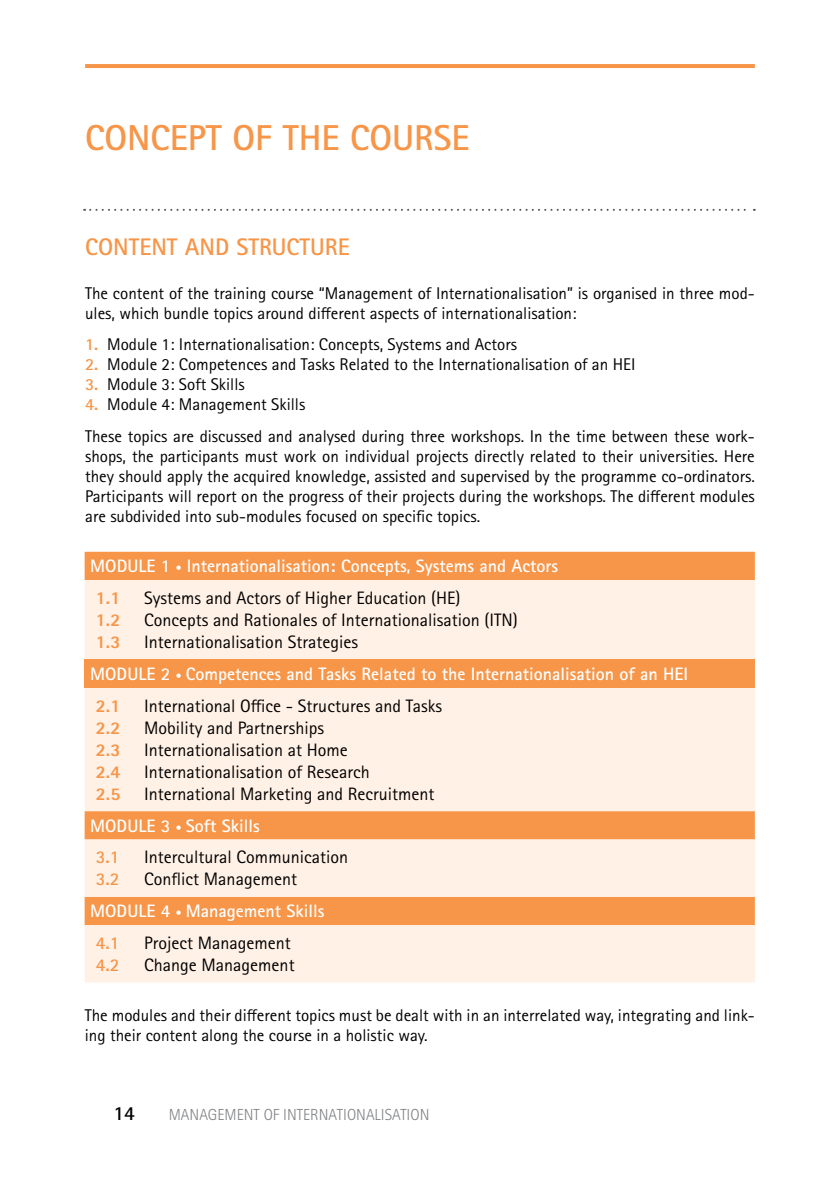
<style>
.page{position:relative;width:840px;height:1191px;background:#fff}
.page>*{position:absolute;margin:0;border:0;box-sizing:border-box;transform-origin:0 0}
.t1{font:700 36px "Rotis Sans Serif Std";color:#f79548}
.t2{font:700 24px "Rotis Sans Serif Std";color:#f79548}
.t3{font:700 20px "Rotis Sans Serif Std";color:#000}
.t4{font:18px/22px "Rotis Sans Serif Std";color:#000}
.t5{font:700 18px/31.8px "Rotis Sans Serif Std";color:#fff}
.t6{font:800 18px/22px "Rotis Sans Serif Std";color:#f79548}
.t7{font:700 18px "Rotis Sans Serif Std";color:#f79548}
.t8{font:17px/20px "Rotis Sans Serif Std";color:#000}
.t9{font:300 16px "Rotis Sans Serif Std";color:#808285}
.s1{font-weight:700;color:#f79548}
.s2{font-weight:300;font-size:12px}
.s3{font-weight:800;color:#f79548}
.s4{color:#f79548}
</style>
<div class="page">
<hr style="left:85px;top:64px;width:669px;height:4px;background:#f79548">
<div style="left:85px;top:552px;width:669px;height:28px;background:#f79548"></div>
<svg style="left:85px;top:580px;width:669px;height:402px;background:#fde3ce"></svg>
<div style="left:85px;top:659px;width:669px;height:29px;background:#f79548"></div>
<svg style="left:84px;top:209px;width:670px;height:2px"></svg>
<h1 class="t1" style="left:85px;top:115px;width:385px">CONCEPT OF THE COURSE</h1>
<h2 class="t2" style="left:85px;top:232px;width:266px">CONTENT AND STRUCTURE</h2>
<p class="t8" style="left:85px;top:283px;width:671px">The content of the training course “Management of Internationalisation” is organised in three mod&shy;ules, which bundle topics around different aspects of internationalisation:</p>
<p class="t8" style="left:85px;top:335px;width:433px"><span class="s1">1.</span> Module 1: Internationalisation: Concepts, Systems and Actors</p>
<p class="t8" style="left:85px;top:355px;width:551px"><span class="s1">2.</span> Module 2: Competences and Tasks Related to the Internationalisation of an HEI</p>
<p class="t8" style="left:85px;top:375px;width:161px"><span class="s1">3.</span> Module 3: Soft Skills</p>
<p class="t8" style="left:85px;top:389px;width:670px;line-height:31.4px"><span class="s1">4.</span> Module 4: Management Skills<br>These topics are discussed and analysed during three workshops. In the time between these work-</p>
<p class="t8" style="left:85px;top:446px;width:671px;text-align:justify">shops, the participants must work on individual projects directly related to their universities. Here they should apply the acquired knowledge, assisted and supervised by the programme co-ordinators.<br>Participants will report on the progress of their projects during the workshops. The different modules are subdivided into sub-modules focused on specific topics.</p>
<p class="t5" style="left:96px;top:550px;width:463px;text-indent:-6px">MODULE 1 <span class="s2">•</span> Internationalisation: Concepts, Systems and Actors<br><span class="s3">1.1</span></p>
<p class="t6" style="left:96px;top:609px;width:26px">1.2<br>1.3</p>
<p class="t4" style="left:144px;top:587px;width:375px">Systems and Actors of Higher Education (HE)<br>Concepts and Rationales of Internationalisation (ITN)<br>Internationalisation Strategies</p>
<p class="t5" style="left:96px;top:658px;width:593px;text-indent:-6px">MODULE 2 <span class="s2">•</span> Competences and Tasks Related to the Internationalisation of an HEI<br><span class="s3">2.1</span></p>
<p class="t6" style="left:96px;top:716px;width:26px;text-align:justify">2.2<br>2.3<br>2.4<br>2.5</p>
<p class="t4" style="left:144px;top:694px;width:299px">International Office - Structures and Tasks Mobility and Partnerships Internationalisation at Home Internationalisation of Research International Marketing and Recruitment</p>
<p class="t5" style="left:96px;top:809px;width:165px;text-indent:-6px">MODULE 3 <span class="s2">•</span> Soft Skills<br><span class="s4">3.1</span></p>
<p class="t7" style="left:96px;top:868px;width:25px">3.2</p>
<p class="t4" style="left:144px;top:846px;width:205px">Intercultural Communication<br>Conflict Management</p>
<p class="t5" style="left:96px;top:895px;width:230px;text-indent:-6px">MODULE 4 <span class="s2">•</span> Management Skills<br><span class="s4">4.1</span></p>
<p class="t7" style="left:96px;top:953px;width:25px">4.2</p>
<p class="t4" style="left:144px;top:932px;width:152px">Project Management<br>Change Management</p>
<p class="t8" style="left:85px;top:1005px;width:671px">The modules and their different topics must be dealt with in an interrelated way, integrating and link&shy;ing their content along the course in a holistic way.</p>
<p class="t3" style="left:113px;top:1100px;width:23px">14</p>
<p class="t9" style="left:169px;top:1105px;width:262px">MANAGEMENT OF INTERNATIONALISATION</p>
</div>
